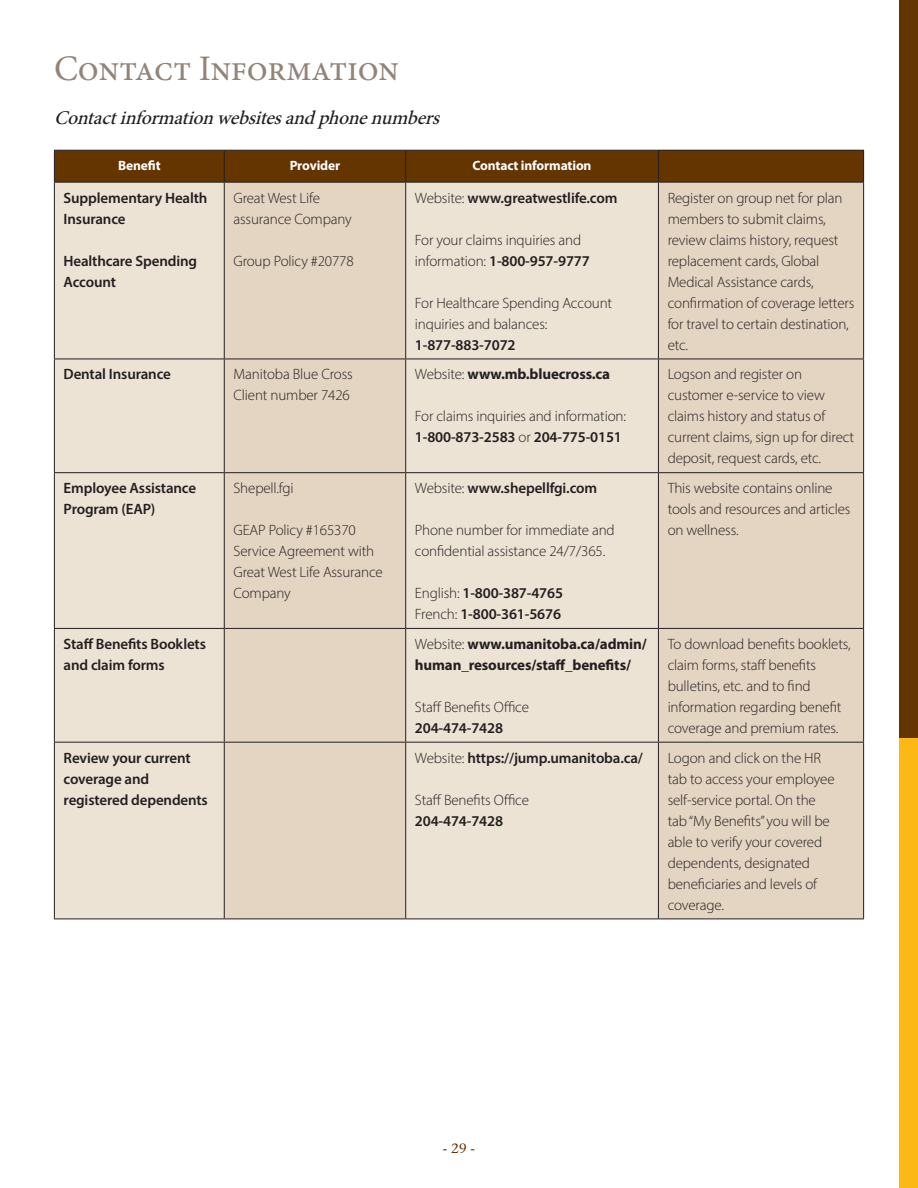
<style>
.page{position:relative;width:918px;height:1188px;background:#fff}
.page>*{position:absolute;margin:0;border:0;box-sizing:border-box;transform-origin:0 0}
.t1{font:36px "Minion Pro";letter-spacing:-.01em;color:#938478}
.t2{font:italic 500 19.5px "Minion Pro";color:#231f20}
.t3{font:300 15px/21px "Myriad Pro";letter-spacing:-.01em;color:#231f20}
.t4{font:600 15px/21px "Myriad Pro";letter-spacing:-.01em;color:#231f20}
.t5{font:700 15px/21px "Myriad Pro";letter-spacing:-.01em;color:#231f20}
.t6{font:700 13.5px "Myriad Pro";letter-spacing:-.01em;color:#fff}
.t7{font:13.5px "Stone Serif";color:#653500}
.s1{font-weight:300}
</style>
<div class="page">
<div style="left:899px;top:738px;width:19px;height:450px;background:#fcb814"></div>
<div style="left:899px;top:0;width:19px;height:738px;background:#653500"></div>
<div style="left:55px;top:151px;width:603px;height:31px;background:#653500"></div>
<div style="left:658px;top:150px;width:206px;height:32px;background:#653500"></div>
<div style="left:55px;top:183px;width:169px;height:736px;background:#ede3d5"></div>
<svg style="left:225px;top:183px;width:638px;height:736px;background:#e6d9c8"></svg>
<hr style="left:54px;top:182px;width:170px;height:1px;background:#231f20">
<hr style="left:224px;top:182px;width:182px;height:1px;background:#231f20">
<hr style="left:406px;top:182px;width:252px;height:1px;background:#231f20">
<hr style="left:658px;top:182px;width:206px;height:1px;background:#231f20">
<hr style="left:54px;top:359px;width:170px;height:1px;background:#231f20">
<hr style="left:224px;top:359px;width:182px;height:1px;background:#231f20">
<hr style="left:406px;top:359px;width:252px;height:1px;background:#231f20">
<hr style="left:658px;top:359px;width:206px;height:1px;background:#231f20">
<hr style="left:54px;top:472px;width:170px;height:1px;background:#231f20">
<hr style="left:224px;top:472px;width:182px;height:1px;background:#231f20">
<hr style="left:406px;top:472px;width:252px;height:1px;background:#231f20">
<hr style="left:658px;top:472px;width:206px;height:1px;background:#231f20">
<hr style="left:54px;top:628px;width:170px;height:1px;background:#231f20">
<hr style="left:224px;top:628px;width:182px;height:1px;background:#231f20">
<hr style="left:406px;top:628px;width:252px;height:1px;background:#231f20">
<hr style="left:658px;top:628px;width:206px;height:1px;background:#231f20">
<hr style="left:54px;top:742px;width:170px;height:1px;background:#231f20">
<hr style="left:224px;top:742px;width:182px;height:1px;background:#231f20">
<hr style="left:406px;top:742px;width:252px;height:1px;background:#231f20">
<hr style="left:658px;top:742px;width:206px;height:1px;background:#231f20">
<hr style="left:54px;top:150px;width:170px;height:1px;background:#231f20">
<hr style="left:54px;top:151px;width:1px;height:31px;background:#231f20">
<hr style="left:224px;top:150px;width:182px;height:1px;background:#231f20">
<hr style="left:224px;top:151px;width:1px;height:31px;background:#231f20">
<hr style="left:406px;top:150px;width:252px;height:1px;background:#231f20">
<hr style="left:405px;top:151px;width:1px;height:31px;background:#231f20">
<hr style="left:658px;top:150px;width:206px;height:1px;background:#231f20">
<hr style="left:658px;top:151px;width:1px;height:31px;background:#231f20">
<hr style="left:863px;top:151px;width:1px;height:31px;background:#231f20">
<hr style="left:54px;top:183px;width:1px;height:176px;background:#231f20">
<hr style="left:224px;top:183px;width:1px;height:176px;background:#231f20">
<hr style="left:405px;top:183px;width:1px;height:176px;background:#231f20">
<hr style="left:658px;top:183px;width:1px;height:176px;background:#231f20">
<hr style="left:863px;top:183px;width:1px;height:176px;background:#231f20">
<hr style="left:54px;top:359px;width:1px;height:113px;background:#231f20">
<hr style="left:224px;top:359px;width:1px;height:113px;background:#231f20">
<hr style="left:405px;top:359px;width:1px;height:113px;background:#231f20">
<hr style="left:658px;top:359px;width:1px;height:113px;background:#231f20">
<hr style="left:863px;top:359px;width:1px;height:113px;background:#231f20">
<hr style="left:54px;top:473px;width:1px;height:155px;background:#231f20">
<hr style="left:224px;top:473px;width:1px;height:155px;background:#231f20">
<hr style="left:405px;top:473px;width:1px;height:155px;background:#231f20">
<hr style="left:658px;top:473px;width:1px;height:155px;background:#231f20">
<hr style="left:863px;top:473px;width:1px;height:155px;background:#231f20">
<hr style="left:54px;top:629px;width:1px;height:113px;background:#231f20">
<hr style="left:224px;top:629px;width:1px;height:113px;background:#231f20">
<hr style="left:405px;top:629px;width:1px;height:113px;background:#231f20">
<hr style="left:658px;top:629px;width:1px;height:113px;background:#231f20">
<hr style="left:863px;top:629px;width:1px;height:113px;background:#231f20">
<hr style="left:54px;top:743px;width:1px;height:176px;background:#231f20">
<hr style="left:224px;top:743px;width:1px;height:176px;background:#231f20">
<hr style="left:405px;top:743px;width:1px;height:176px;background:#231f20">
<hr style="left:658px;top:743px;width:1px;height:176px;background:#231f20">
<hr style="left:863px;top:743px;width:1px;height:176px;background:#231f20">
<hr style="left:54px;top:919px;width:170px;height:1px;background:#231f20">
<hr style="left:224px;top:919px;width:182px;height:1px;background:#231f20">
<hr style="left:406px;top:919px;width:252px;height:1px;background:#231f20">
<hr style="left:658px;top:919px;width:206px;height:1px;background:#231f20">
<p class="t1" style="left:54px;top:45px;width:347px">Contact Information</p>
<p class="t2" style="left:54px;top:105px;width:394px">Contactinformationwebsitesandphonenumbers</p>
<p class="t6" style="left:118px;top:156px;width:44px">Benefit</p>
<p class="t6" style="left:290px;top:156px;width:52px">Provider</p>
<p class="t6" style="left:473px;top:156px;width:121px">Contact information</p>
<p class="t4" style="left:64px;top:187px;width:145px">Supplementary Health<br>Insurance</p>
<p class="t4" style="left:64px;top:250px;width:135px">Healthcare Spending<br>Account</p>
<p class="t3" style="left:234px;top:187px;width:120px">Great West Life assurance Company</p>
<p class="t3" style="left:234px;top:250px;width:122px">Group Policy #20778</p>
<p class="t4" style="left:415px;top:187px;width:204px"><span class="s1">Website:</span> www.greatwestlife.com</p>
<p class="t3" style="left:415px;top:229px;width:168px">For your claims inquiries and</p>
<p class="t4" style="left:415px;top:250px;width:176px"><span class="s1">information:</span> 1-800-957-9777</p>
<p class="t3" style="left:415px;top:292px;width:199px">For Healthcare Spending Account</p>
<p class="t3" style="left:415px;top:313px;width:134px">inquiries and balances:</p>
<p class="t4" style="left:415px;top:334px;width:102px">1-877-883-7072</p>
<p class="t4" style="left:64px;top:364px;width:109px">Dental Insurance</p>
<p class="t3" style="left:234px;top:364px;width:121px">Manitoba Blue Cross</p>
<p class="t3" style="left:234px;top:385px;width:118px">Client number 7426</p>
<p class="t4" style="left:64px;top:477px;width:134px">Employee Assistance<br>Program (EAP)</p>
<p class="t3" style="left:234px;top:478px;width:62px">Shepell.fgi</p>
<p class="t3" style="left:234px;top:520px;width:124px">GEAP Policy #165370</p>
<p class="t3" style="left:234px;top:541px;width:151px">Service Agreement with<br>Great West Life Assurance<br>Company</p>
<p class="t5" style="left:415px;top:363px;width:197px"><span class="s1">Website:</span> www.mb.bluecross.ca</p>
<p class="t3" style="left:415px;top:406px;width:213px">For claims inquiries and information:</p>
<p class="t4" style="left:415px;top:427px;width:209px">1-800-873-2583 <span class="s1">or</span> 204-775-0151</p>
<p class="t4" style="left:415px;top:477px;width:184px"><span class="s1">Website:</span> www.shepellfgi.com</p>
<p class="t3" style="left:415px;top:520px;width:201px">Phone number for immediate and confidential assistance 24/7/365.</p>
<p class="t4" style="left:415px;top:582px;width:150px"><span class="s1">English:</span> 1-800-387-4765</p>
<p class="t4" style="left:415px;top:603px;width:148px"><span class="s1">French:</span> 1-800-361-5676</p>
<p class="t4" style="left:64px;top:633px;width:144px">Staff Benefits Booklets and claim forms</p>
<p class="t5" style="left:415px;top:633px;width:233px"><span class="s1">Website:</span> www.umanitoba.ca/admin/ human_resources/staff_benefits/</p>
<p class="t3" style="left:415px;top:696px;width:116px">Staff Benefits Office</p>
<p class="t4" style="left:415px;top:717px;width:90px">204-474-7428</p>
<p class="t4" style="left:64px;top:747px;width:146px">Review your current coverage and registered dependents</p>
<p class="t4" style="left:415px;top:747px;width:229px"><span class="s1">Website:</span> https://jump.umanitoba.ca/</p>
<p class="t3" style="left:415px;top:789px;width:116px">Staff Benefits Office</p>
<p class="t4" style="left:415px;top:810px;width:90px">204-474-7428</p>
<p class="t3" style="left:668px;top:187px;width:176px">Register on group net for plan members to submit claims, review claims history, request replacement cards, Global<br>Medical Assistance cards,</p>
<p class="t3" style="left:668px;top:292px;width:188px">confirmation of coverage letters for travel to certain destination, etc.</p>
<p class="t3" style="left:668px;top:364px;width:188px">Logson and register on customer e-service to view claims history and status of current claims, sign up for direct deposit, request cards, etc.</p>
<p class="t3" style="left:668px;top:478px;width:184px">This website contains online tools and resources and articles on wellness.</p>
<p class="t3" style="left:668px;top:633px;width:185px">To download benefits booklets, claim forms, staff benefits bulletins, etc. and to find information regarding benefit coverage and premium rates.</p>
<p class="t3" style="left:668px;top:747px;width:168px">Logon and click on the HR tab to access your employee self-service portal. On the tab “My Benefits” you will be able to verify your covered dependents, designated</p>
<p class="t3" style="left:668px;top:873px;width:151px">beneficiaries and levels of coverage.</p>
<p class="t7" style="left:443px;top:1141px;width:34px">- 29 -</p>
</div>
